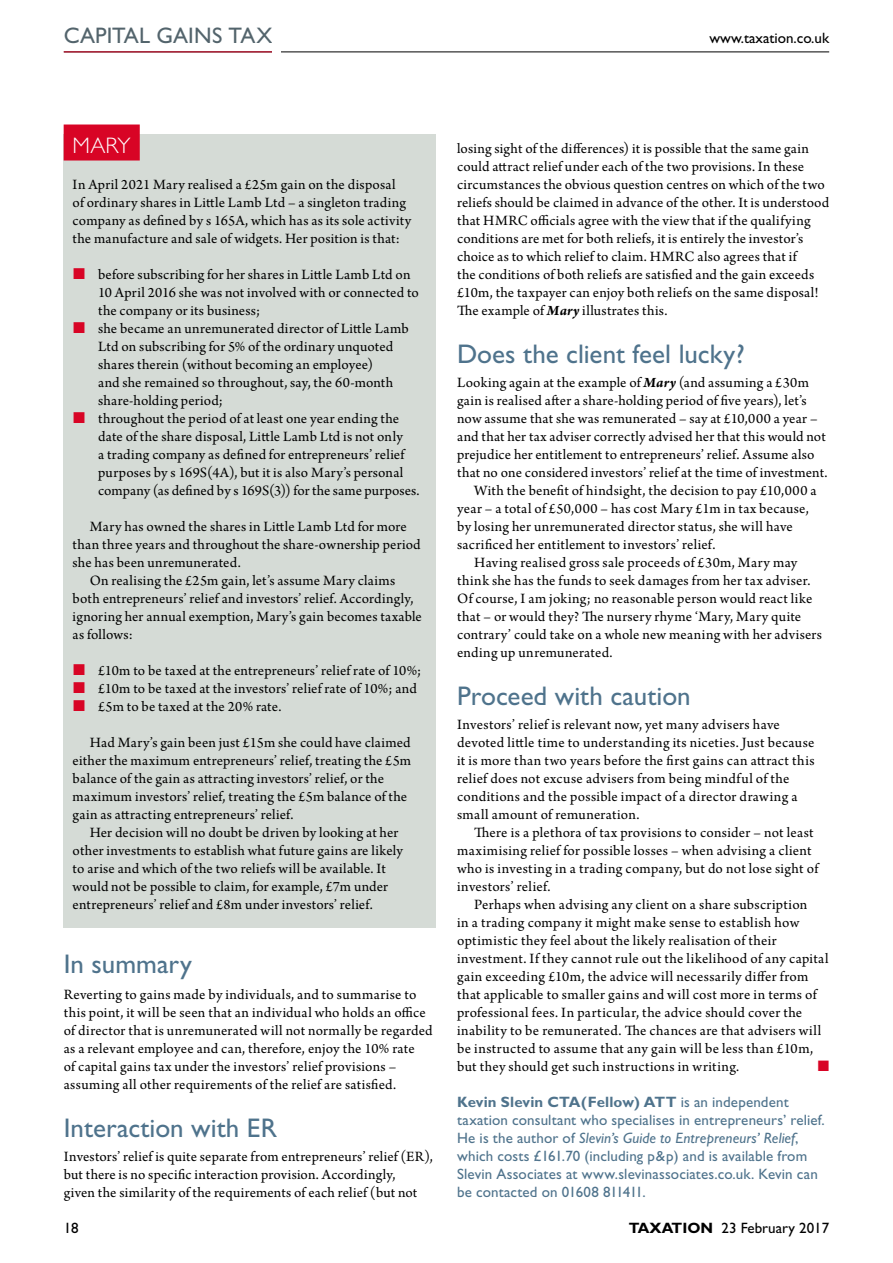
<style>
.page{position:relative;width:893px;height:1263px;background:#fff}
.page>*{position:absolute;margin:0;border:0;box-sizing:border-box;transform-origin:0 0}
.t1{font:27px "Gill Sans";color:#4f738c}
.t2{font:22.5px "Gill Sans";letter-spacing:.005em;color:#53646c}
.t3{font:300 22.5px "Gill Sans";color:#fff}
.t4{font:15px/18px "Arno Pro";letter-spacing:.015em;color:#000}
.t5{font:15px/18px "Gill Sans";letter-spacing:.01em;color:#4f738c}
.t6{font:15px "Gill Sans";color:#000}
.t7{font:15px "Zapf Dingbats Std";color:#d80425}
.s1{font-weight:700;font-style:italic}
.s2{font-weight:700}
.s3{font-style:italic}
</style>
<div class="page">
<hr style="left:64px;top:52px;width:765px;height:1px;background:#000">
<hr style="left:64px;top:52px;width:217px;height:1px;background:#d80425">
<div style="left:272px;top:37px;width:9px;height:16px;background:#fff"></div>
<div style="left:64px;top:134px;width:372px;height:793px;background:#d5dbd6"></div>
<div style="left:64px;top:125px;width:76px;height:36px;background:#d80425"></div>
<h2 class="t2" style="left:64px;top:22px;width:210px">CAPITAL GAINS TAX</h2>
<p class="t6" style="left:709px;top:29px;width:121px">www.taxation.co.uk</p>
<h2 class="t3" style="left:73px;top:133px;width:60px">MARY</h2>
<p class="t4" style="left:73px;top:176px;width:340px">In April 2021 Mary realised a £25m gain on the disposal<br>of ordinary shares in Little Lamb Ltd – a singleton trading company as defined by s 165A, which has as its sole activity the manufacture and sale of widgets. Her position is that:</p>
<p class="t4" style="left:98px;top:266px;width:323px">before subscribing for her shares in Little Lamb Ltd on 10 April 2016 she was not involved with or connected to the company or its business;<br>she became an unremunerated director of Little Lamb Ltd on subscribing for 5% of the ordinary unquoted shares therein (without becoming an employee)<br>and she remained so throughout, say, the 60-month share-holding period;<br>throughout the period of at least one year ending the date of the share disposal, Little Lamb Ltd is not only<br>a trading company as defined for entrepreneurs’ relief purposes by s 169S(4A), but it is also Mary’s personal company (as defined by s 169S(3)) for the same purposes.</p>
<p class="t4" style="left:90px;top:518px;width:319px">Mary has owned the shares in Little Lamb Ltd for more</p>
<p class="t4" style="left:73px;top:536px;width:349px">than three years and throughout the share-ownership period</p>
<p class="t4" style="left:73px;top:554px;width:170px">she has been unremunerated.</p>
<p class="t4" style="left:90px;top:572px;width:307px">On realising the £25m gain, let’s assume Mary claims</p>
<p class="t4" style="left:73px;top:590px;width:342px">both entrepreneurs’ relief and investors’ relief. Accordingly,</p>
<p class="t4" style="left:73px;top:608px;width:351px">ignoring her annual exemption, Mary’s gain becomes taxable</p>
<p class="t4" style="left:73px;top:626px;width:62px">as follows:</p>
<p class="t4" style="left:98px;top:662px;width:325px">£10m to be taxed at the entrepreneurs’ relief rate of 10%; £10m to be taxed at the investors’ relief rate of 10%; and £5m to be taxed at the 20% rate.</p>
<p class="t4" style="left:73px;top:734px;width:340px;text-indent:17px">Had Mary’s gain been just £15m she could have claimed either the maximum entrepreneurs’ relief, treating the £5m balance of the gain as attracting investors’ relief, or the maximum investors’ relief, treating the £5m balance of the gain as attracting entrepreneurs’ relief.</p>
<p class="t4" style="left:73px;top:824px;width:332px;text-indent:17px">Her decision will no doubt be driven by looking at her other investments to establish what future gains are likely to arise and which of the two reliefs will be available. It would not be possible to claim, for example, £7m under entrepreneurs’ relief and £8m under investors’ relief.</p>
<h1 class="t1" style="left:64px;top:948px;width:130px">In summary</h1>
<p class="t4" style="left:64px;top:986px;width:370px">Reverting to gains made by individuals, and to summarise to this point, it will be seen that an individual who holds an office of director that is unremunerated will not normally be regarded as a relevant employee and can, therefore, enjoy the 10% rate<br>of capital gains tax under the investors’ relief provisions – assuming all other requirements of the relief are satisfied.</p>
<h1 class="t1" style="left:64px;top:1112px;width:215px">Interaction with ER</h1>
<p class="t4" style="left:64px;top:1148px;width:371px">Investors’ relief is quite separate from entrepreneurs’ relief (ER), but there is no specific interaction provision. Accordingly,<br>given the similarity of the requirements of each relief (but not</p>
<p class="t4" style="left:457px;top:140px;width:373px">losing sight of the differences) it is possible that the same gain could attract relief under each of the two provisions. In these circumstances the obvious question centres on which of the two reliefs should be claimed in advance of the other. It is understood that HMRC officials agree with the view that if the qualifying conditions are met for both reliefs, it is entirely the investor’s choice as to which relief to claim. HMRC also agrees that if<br>the conditions of both reliefs are satisfied and the gain exceeds £10m, the taxpayer can enjoy both reliefs on the same disposal!<br>The example of <span class="s1">Mary</span> illustrates this.</p>
<h1 class="t1" style="left:457px;top:338px;width:289px">Does the client feel lucky?</h1>
<p class="t4" style="left:457px;top:374px;width:353px">Looking again at the example of <span class="s1">Mary</span> (and assuming a £30m</p>
<p class="t4" style="left:457px;top:392px;width:351px">gain is realised after a share-holding period of five years), let’s</p>
<p class="t4" style="left:457px;top:410px;width:362px">now assume that she was remunerated – say at £10,000 a year –</p>
<p class="t4" style="left:457px;top:428px;width:370px">and that her tax adviser correctly advised her that this would not</p>
<p class="t4" style="left:457px;top:446px;width:359px">prejudice her entitlement to entrepreneurs’ relief. Assume also</p>
<p class="t4" style="left:457px;top:464px;width:372px">that no one considered investors’ relief at the time of investment.</p>
<p class="t4" style="left:474px;top:482px;width:344px">With the benefit of hindsight, the decision to pay £10,000 a</p>
<p class="t4" style="left:457px;top:500px;width:353px">year – a total of £50,000 – has cost Mary £1m in tax because,</p>
<p class="t4" style="left:457px;top:518px;width:337px">by losing her unremunerated director status, she will have</p>
<p class="t4" style="left:457px;top:536px;width:260px">sacrificed her entitlement to investors’ relief.</p>
<p class="t4" style="left:474px;top:554px;width:325px">Having realised gross sale proceeds of £30m, Mary may</p>
<p class="t4" style="left:457px;top:572px;width:355px">think she has the funds to seek damages from her tax adviser.</p>
<p class="t4" style="left:457px;top:590px;width:357px">Of course, I am joking; no reasonable person would react like</p>
<p class="t4" style="left:457px;top:608px;width:346px">that – or would they? The nursery rhyme ‘Mary, Mary quite</p>
<p class="t4" style="left:457px;top:626px;width:366px">contrary’ could take on a whole new meaning with her advisers</p>
<p class="t4" style="left:457px;top:644px;width:157px">ending up unremunerated.</p>
<h1 class="t1" style="left:457px;top:680px;width:235px">Proceed with caution</h1>
<p class="t4" style="left:457px;top:716px;width:359px">Investors’ relief is relevant now, yet many advisers have devoted little time to understanding its niceties. Just because it is more than two years before the first gains can attract this relief does not excuse advisers from being mindful of the conditions and the possible impact of a director drawing a small amount of remuneration.</p>
<p class="t4" style="left:457px;top:824px;width:363px;text-indent:17px">There is a plethora of tax provisions to consider – not least maximising relief for possible losses – when advising a client who is investing in a trading company, but do not lose sight of investors’ relief.</p>
<p class="t4" style="left:457px;top:896px;width:373px;text-indent:17px">Perhaps when advising any client on a share subscription<br>in a trading company it might make sense to establish how optimistic they feel about the likely realisation of their investment. If they cannot rule out the likelihood of any capital gain exceeding £10m, the advice will necessarily differ from that applicable to smaller gains and will cost more in terms of professional fees. In particular, the advice should cover the inability to be remunerated. The chances are that advisers will be instructed to assume that any gain will be less than £10m, but they should get such instructions in writing.</p>
<p class="t7" style="left:818px;top:1059px;width:13px">■</p>
<p class="t5" style="left:457px;top:1093px;width:369px"><span class="s2">Kevin Slevin CTA(Fellow) ATT</span> is an independent taxation consultant who specialises in entrepreneurs’ relief.<br>He is the author of <span class="s3">Slevin’s Guide to Entrepreneurs’ Relief</span>, which costs £161.70 (including p&amp;p) and is available from Slevin Associates at www.slevinassociates.co.uk. Kevin can be contacted on 01608 811411.</p>
<p class="t6" style="left:64px;top:1219px;width:16px">18</p>
<p class="t6" style="left:629px;top:1219px;width:202px"><span class="s2">TAXATION</span> 23 February 2017</p>
</div>
